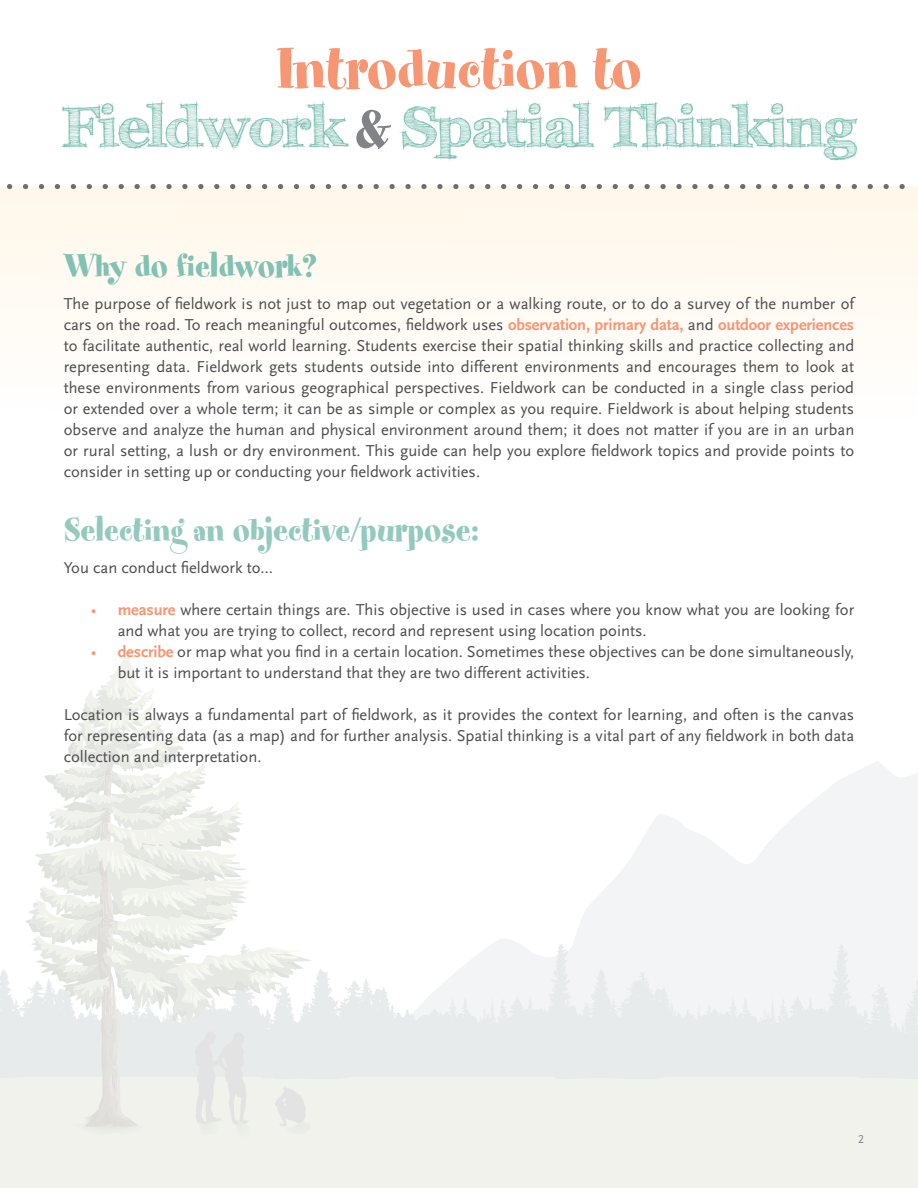
<style>
.page{position:relative;width:918px;height:1188px;background:#fff}
.page>*{position:absolute;margin:0;border:0;box-sizing:border-box;transform-origin:0 0}
.t1{font:66px "Spumoni LP";color:#f79673}
.t2{font:700 57px "FFF Tusj";color:#81c2b4}
.t3{font:37.5px "Spumoni LP";color:#93cabd}
.t4{font:37.5px "Spumoni LP";color:#81c2b4}
.t5{font:16.5px/21px "Scala Sans LF";color:#4d4d4f;text-align:justify}
.t6{font:12px "Scala Sans LF";color:#818386}
.s1{font-family:"Spumoni LP";font-weight:400;font-size:63px;color:#818386}
.s2{font-weight:700;color:#f79673}
.s3{color:#f79673}
</style>
<div class="page">
<svg style="left:493px;top:761px;width:425px;height:183px;fill:#f3f4f5"></svg>
<div style="left:0;top:1080px;width:918px;height:108px;background:#f0f2eb"></div>
<svg style="left:0;top:944px;width:918px;height:136px;fill:#e8ebeb"></svg>
<svg style="left:28px;top:903px;width:283px;height:117px;fill:#edefef"></svg>
<svg style="left:34px;top:651px;width:266px;height:358px"></svg>
<svg style="left:36px;top:669px;width:265px;height:339px"></svg>
<svg style="left:69px;top:709px;width:82px;height:430px"></svg>
<div style="left:195px;top:1031px;width:59px;height:107px;background:#e8ebe9"></div>
<svg style="left:275px;top:1087px;width:36px;height:47px"></svg>
<div style="left:0;top:186px;width:918px;height:232px;background:#fffaf3"></div>
<svg style="left:10px;top:184px;width:895px;height:5px"></svg>
<h1 class="t1" style="left:276px;top:35px;width:367px">Introduction to</h1>
<h2 class="t2" style="left:62px;top:93px;width:795px">Fieldwork <span class="s1">&amp;</span> Spatial Thinking</h2>
<h3 class="t4" style="left:64px;top:246px;width:255px">Why do fieldwork?</h3>
<p class="t5" style="left:64px;top:293px;width:792px">The purpose of fieldwork is not just to map out vegetation or a walking route, or to do a survey of the number of cars on the road. To reach meaningful outcomes, fieldwork uses <span class="s2">observation, primary data,</span> and <span class="s2">outdoor experiences </span>to facilitate authentic, real world learning. Students exercise their spatial thinking skills and practice collecting and representing data. Fieldwork gets students outside into different environments and encourages them to look at these environments from various geographical perspectives. Fieldwork can be conducted in a single class period or extended over a whole term; it can be as simple or complex as you require. Fieldwork is about helping students observe and analyze the human and physical environment around them; it does not matter if you are in an urban or rural setting, a lush or dry environment. This guide can help you explore fieldwork topics and provide points to consider in setting up or conducting your fieldwork activities.</p>
<h3 class="t3" style="left:64px;top:510px;width:417px">Selecting an objective/purpose:</h3>
<p class="t5" style="left:64px;top:557px;width:211px">You can conduct fieldwork to…</p>
<p class="t5" style="left:118px;top:599px;width:738px;text-indent:-27px"><span class="s3">•</span> <span class="s2">measure</span> where certain things are. This objective is used in cases where you know what you are looking for and what you are trying to collect, record and represent using location points.</p>
<p class="t5" style="left:118px;top:641px;width:738px;text-indent:-27px"><span class="s3">•</span> <span class="s2">describe</span> or map what you find in a certain location. Sometimes these objectives can be done simultaneously, but it is important to understand that they are two different activities.</p>
<p class="t5" style="left:64px;top:704px;width:792px">Location is always a fundamental part of fieldwork, as it provides the context for learning, and often is the canvas for representing data (as a map) and for further analysis. Spatial thinking is a vital part of any fieldwork in both data collection and interpretation.</p>
<p class="t6" style="left:858px;top:1133px;width:7px">2</p>
</div>
